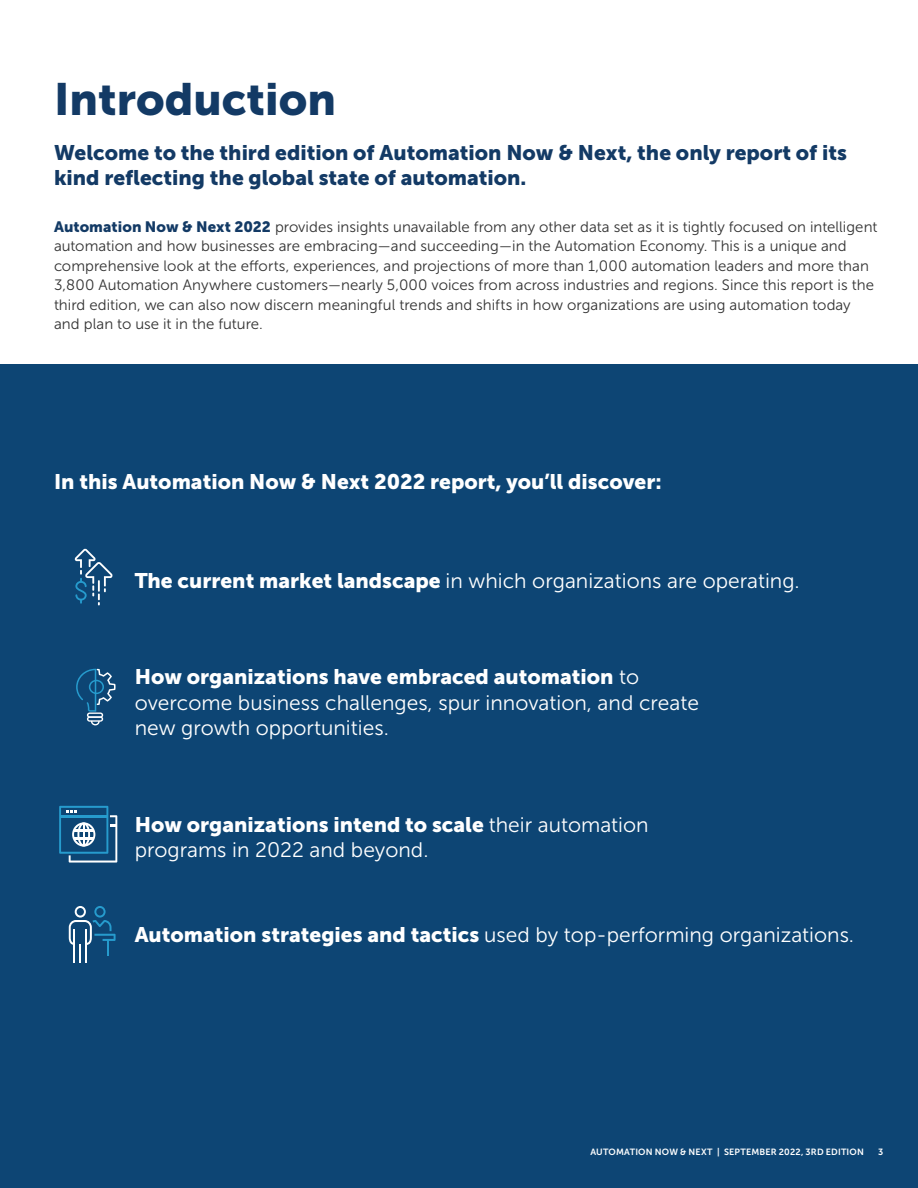
<style>
.page{position:relative;width:918px;height:1188px;background:#fff}
.page>*{position:absolute;margin:0;border:0;box-sizing:border-box;transform-origin:0 0}
.t1{font:45px "Museo Sans 900";color:#133a65}
.t2{font:21px/25.5px "Museo Sans 300";color:#fff}
.t3{font:21px "Museo Sans 900";color:#fff}
.t4{font:21px/25.5px "Museo Sans 900";color:#133a65}
.t5{font:15px/19.5px "Museo Sans 300";letter-spacing:.005em;color:#333}
.t6{font:9px "Museo Sans 700";letter-spacing:.02em;color:#fff}
.s1{font-family:"Museo Sans 900";color:#133a65}
.s2{font-family:"Museo Sans 900"}
.s3{font-family:"Museo Sans 300"}
</style>
<div class="page">
<div style="left:0;top:364px;width:918px;height:824px;background:#0d4574"></div>
<svg style="left:76px;top:669px;width:40px;height:56px"></svg>
<svg style="left:75px;top:549px;width:38px;height:56px"></svg>
<svg style="left:59px;top:806px;width:58px;height:57px"></svg>
<svg style="left:69px;top:906px;width:47px;height:57px"></svg>
<hr style="left:73px;top:929px;width:2px;height:34px;background:#fff">
<h1 class="t1" style="left:54px;top:73px;width:284px">Introduction</h1>
<h2 class="t4" style="left:54px;top:140px;width:795px">Welcome to the third edition of Automation Now &amp; Next, the only report of its kind reflecting the global state of automation.</h2>
<p class="t5" style="left:54px;top:217px;width:825px"><span class="s1">Automation Now &amp; Next 2022</span> provides insights unavailable from any other data set as it is tightly focused on intelligent automation and how businesses are embracing—and succeeding—in the Automation Economy. This is a unique and comprehensive look at the efforts, experiences, and projections of more than 1,000 automation leaders and more than 3,800 Automation Anywhere customers—nearly 5,000 voices from across industries and regions. Since this report is the third edition, we can also now discern meaningful trends and shifts in how organizations are using automation today and plan to use it in the future.</p>
<h2 class="t3" style="left:54px;top:469px;width:609px">In this Automation Now &amp; Next 2022 report, you’ll discover:</h2>
<h2 class="t2" style="left:135px;top:568px;width:667px"><span class="s2">The current market landscape</span> in which organizations are operating.</h2>
<h2 class="t3" style="left:135px;top:665px;width:506px">How organizations have embraced automation <span class="s3">to</span></h2>
<h2 class="t2" style="left:135px;top:690px;width:566px">overcome business challenges, spur innovation, and create new growth opportunities.</h2>
<h2 class="t3" style="left:135px;top:813px;width:516px">How organizations intend to scale <span class="s3">their automation</span></h2>
<h2 class="t2" style="left:135px;top:838px;width:295px">programs in 2022 and beyond.</h2>
<h2 class="t2" style="left:135px;top:922px;width:721px"><span class="s2">Automation strategies and tactics</span> used by top-performing organizations.</h2>
<p class="t6" style="left:591px;top:1147px;width:275px">AUTOMATION NOW &amp; NEXT | SEPTEMBER 2022, 3RD EDITION</p>
<p class="t6" style="left:878px;top:1147px;width:7px">3</p>
</div>
